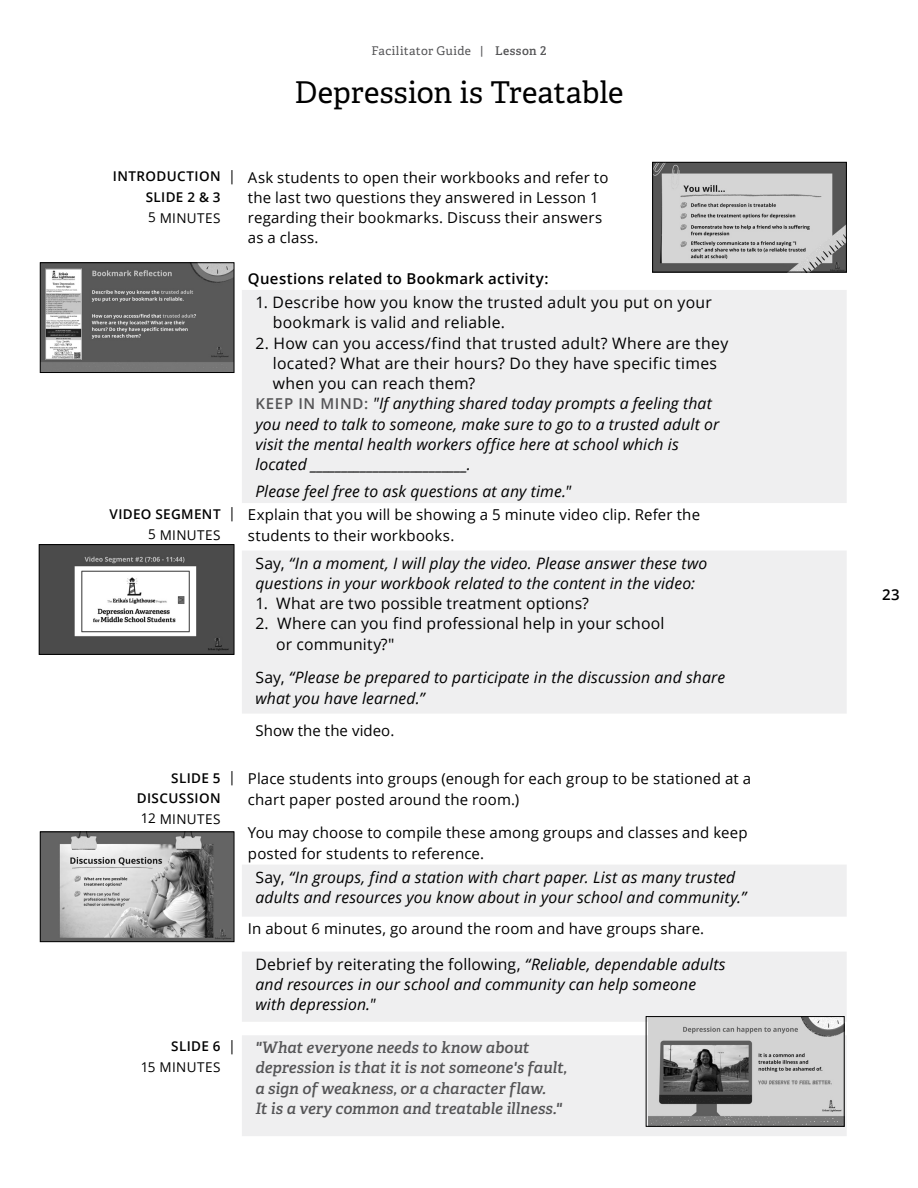
<style>
.page{position:relative;width:918px;height:1188px;background:#fff}
.page>*{position:absolute;margin:0;border:0;box-sizing:border-box;transform-origin:0 0}
.t1{font:30px "Adelle PE";color:#000}
.t2{font:italic 15.75px/20.2px "Open Sans";letter-spacing:.005em;color:#000}
.t3{font:15.75px/20.2px "Open Sans";letter-spacing:.015em;color:#000}
.t4{font:italic 15.75px/20.2px "Adelle PE Sb";color:#545456}
.t5{font:15px/20.2px "Open Sans";letter-spacing:.01em;color:#000}
.t6{font:600 15px "Open Sans";letter-spacing:.025em;color:#000}
.t7{font:600 13.5px/20.7px "Open Sans";letter-spacing:.025em;color:#000;text-align:right}
.t8{font:13.5px/21px "Open Sans";letter-spacing:.025em;color:#000;text-align:right}
.t9{font:12px "Adelle PE";letter-spacing:.025em;color:#545456}
.s1{font-family:"Adelle PE Sb"}
.s2{font-weight:400;font-size:14.25px}
.s3{font-weight:400;font-size:14.25px;color:#fff}
.s4{font-weight:400}
.s5{font-weight:600;font-style:normal;font-size:15px;color:#545456}
.s6{font-style:normal}
.s7{font-weight:600}
.s8{font-size:14.25px}
.s9{font-size:14.25px;color:#fff}
</style>
<div class="page">
<svg style="left:242px;top:290px;width:605px;height:732px;fill:#efeff0"></svg>
<div style="left:242px;top:1035px;width:605px;height:101px;background:#efeff0"></div>
<img style="left:654px;top:164px;width:191px;height:106px">
<div style="left:652px;top:162px;width:195px;height:110px;border:1px solid #000"></div>
<img style="left:42px;top:264px;width:190px;height:107px">
<div style="left:40px;top:262px;width:194px;height:111px;border:1px solid #000"></div>
<img style="left:41px;top:546px;width:191px;height:107px">
<div style="left:39px;top:544px;width:195px;height:111px;border:1px solid #000"></div>
<img style="left:42px;top:834px;width:190px;height:106px">
<div style="left:40px;top:832px;width:194px;height:110px;border:1px solid #000"></div>
<img style="left:648px;top:1018px;width:195px;height:107px">
<div style="left:646px;top:1016px;width:199px;height:111px;border:1px solid #000"></div>
<p class="t9" style="left:371px;top:41px;width:177px">Facilitator Guide | <span class="s1">Lesson 2</span></p>
<h1 class="t1" style="left:295px;top:70px;width:330px">Depression is Treatable</h1>
<p class="t7" style="left:146px;top:166px;width:92px;text-align:justify;text-indent:-33px">INTRODUCTION <span class="s2">| </span>SLIDE 2 &amp; 3 <span class="s3">| </span><span class="s4">5 MINUTES</span> <span class="s3">|</span></p>
<p class="t5" style="left:248px;top:167px;width:362px">Ask students to open their workbooks and refer to the last two questions they answered in Lesson 1 regarding their bookmarks. Discuss their answers as a class.</p>
<p class="t6" style="left:248px;top:268px;width:302px">Questions related to Bookmark activity:</p>
<p class="t3" style="left:273px;top:292px;width:441px;text-indent:-17px">1. Describe how you know the trusted adult you put on your bookmark is valid and reliable.</p>
<p class="t3" style="left:255px;top:332px;width:474px">2. How can you access/find that trusted adult? Where are they</p>
<p class="t3" style="left:273px;top:353px;width:446px">located? What are their hours? Do they have specific times</p>
<p class="t3" style="left:273px;top:373px;width:204px">when you can reach them?</p>
<p class="t2" style="left:255px;top:393px;width:458px"><span class="s5">KEEP IN MIND:</span> "If anything shared today prompts a feeling that</p>
<p class="t2" style="left:255px;top:413px;width:466px">you need to talk to someone, make sure to go to a trusted adult or</p>
<p class="t2" style="left:255px;top:434px;width:425px">visit the mental health workers office here at school which is</p>
<p class="t2" style="left:255px;top:454px;width:217px">located _________________________.</p>
<p class="t2" style="left:255px;top:481px;width:317px">Please feel free to ask questions at any time."</p>
<p class="t7" style="left:109px;top:503px;width:128px">VIDEO SEGMENT <span class="s2">|<br></span><span class="s4">5 MINUTES</span> <span class="s3">|</span></p>
<p class="t5" style="left:248px;top:505px;width:454px">Explain that you will be showing a 5 minute video clip. Refer the students to their workbooks.</p>
<p class="t2" style="left:255px;top:552px;width:453px"><span class="s6">Say,</span> “In a moment, I will play the video. Please answer these two questions in your workbook related to the content in the video:</p>
<p class="t3" style="left:255px;top:593px;width:335px">1. What are two possible treatment options?</p>
<p class="t3" style="left:276px;top:613px;width:390px;text-indent:-21px">2. Where can you find professional help in your school or community?"</p>
<p class="t2" style="left:255px;top:667px;width:471px"><span class="s6">Say,</span> “Please be prepared to participate in the discussion and share what you have learned.”</p>
<p class="t5" style="left:255px;top:720px;width:141px">Show the the video.</p>
<p class="t7" style="left:137px;top:767px;width:101px">SLIDE 5 <span class="s2">|<br></span>DISCUSSION <span class="s3">|<br></span><span class="s4">12 MINUTES</span> <span class="s3">|</span></p>
<p class="t5" style="left:248px;top:768px;width:505px">Place students into groups (enough for each group to be stationed at a chart paper posted around the room.)</p>
<p class="t5" style="left:248px;top:822px;width:501px">You may choose to compile these among groups and classes and keep posted for students to reference.</p>
<p class="t2" style="left:255px;top:866px;width:492px"><span class="s6">Say,</span> “In groups, find a station with chart paper. List as many trusted adults and resources you know about in your school and community.”</p>
<p class="t5" style="left:248px;top:918px;width:458px">In about 6 minutes, go around the room and have groups share.</p>
<p class="t2" style="left:255px;top:953px;width:472px"><span class="s6">Debrief by reiterating the following,</span> “Reliable, dependable adults and resources in our school and community can help someone with depression."</p>
<p class="t8" style="left:133px;top:1036px;width:104px"><span class="s7">SLIDE 6</span> <span class="s8">|<br></span><span class="s9">1</span>15 MINUTES <span class="s9">|</span></p>
<p class="t4" style="left:255px;top:1037px;width:313px">"What everyone needs to know about depression is that it is not someone's fault, a sign of weakness, or a character flaw.<br>It is a very common and treatable illness."</p>
<p class="t6" style="left:882px;top:584px;width:19px">23</p>
</div>
